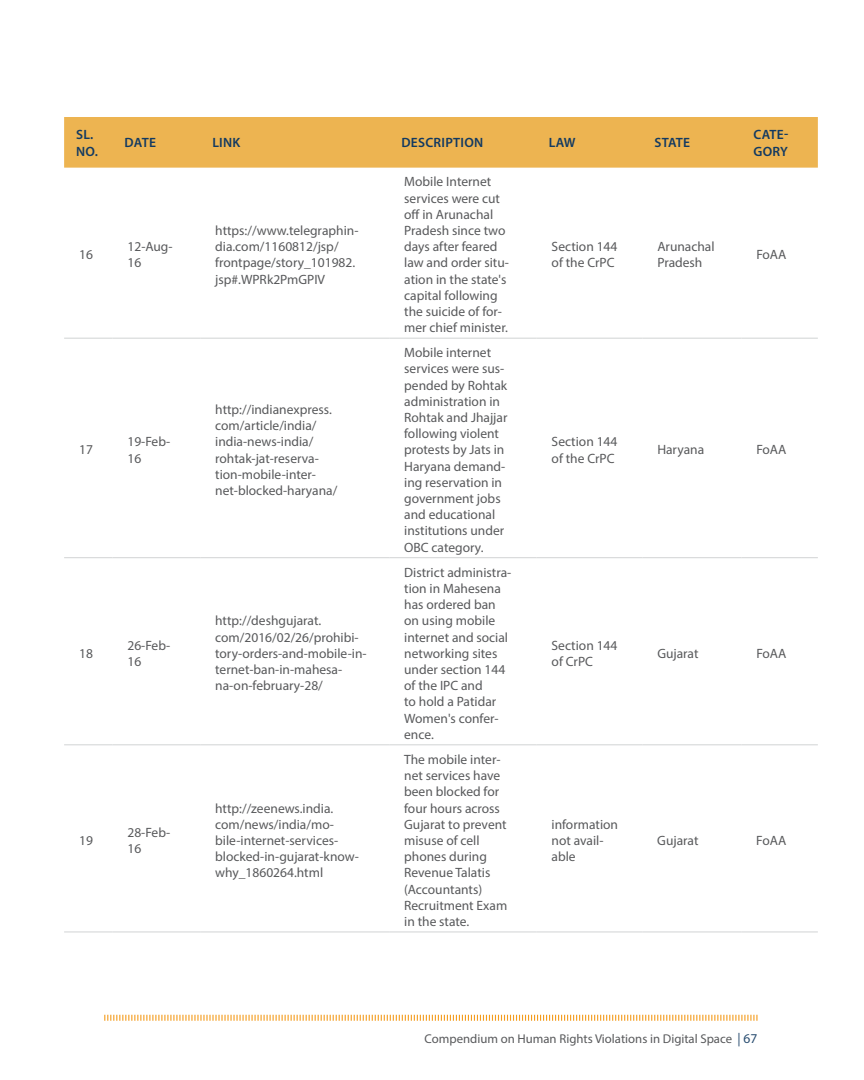
<style>
.page{position:relative;width:864px;height:1080px;background:#fff}
.page>*{position:absolute;margin:0;border:0;box-sizing:border-box;transform-origin:0 0}
.t1{font:13.5px/16.2px "Myriad Pro";color:#58595b}
.t2{font:600 13.5px/16.5px "Myriad Pro";letter-spacing:.02em;color:#133a61}
.t3{font:12.75px "Myriad Pro";color:#58595b}
.s1{font-size:13.5px;color:#2a4e71}
</style>
<div class="page">
<svg style="left:104px;top:1014px;width:654px;height:7px"></svg>
<div style="left:64px;top:117px;width:754px;height:51px;background:#edb451"></div>
<hr style="left:64px;top:338px;width:48px;height:1px;background:#d1d3d4">
<hr style="left:112px;top:338px;width:88px;height:1px;background:#d1d3d4">
<hr style="left:200px;top:338px;width:189px;height:1px;background:#d1d3d4">
<hr style="left:389px;top:338px;width:148px;height:1px;background:#d1d3d4">
<hr style="left:537px;top:338px;width:105px;height:1px;background:#d1d3d4">
<hr style="left:642px;top:338px;width:99px;height:1px;background:#d1d3d4">
<hr style="left:741px;top:338px;width:77px;height:1px;background:#d1d3d4">
<hr style="left:64px;top:557px;width:48px;height:1px;background:#d1d3d4">
<hr style="left:112px;top:557px;width:88px;height:1px;background:#d1d3d4">
<hr style="left:200px;top:557px;width:189px;height:1px;background:#d1d3d4">
<hr style="left:389px;top:557px;width:148px;height:1px;background:#d1d3d4">
<hr style="left:537px;top:557px;width:105px;height:1px;background:#d1d3d4">
<hr style="left:642px;top:557px;width:99px;height:1px;background:#d1d3d4">
<hr style="left:741px;top:557px;width:77px;height:1px;background:#d1d3d4">
<hr style="left:64px;top:744px;width:48px;height:1px;background:#d1d3d4">
<hr style="left:112px;top:744px;width:88px;height:1px;background:#d1d3d4">
<hr style="left:200px;top:744px;width:189px;height:1px;background:#d1d3d4">
<hr style="left:389px;top:744px;width:148px;height:1px;background:#d1d3d4">
<hr style="left:537px;top:744px;width:105px;height:1px;background:#d1d3d4">
<hr style="left:642px;top:744px;width:99px;height:1px;background:#d1d3d4">
<hr style="left:741px;top:744px;width:77px;height:1px;background:#d1d3d4">
<hr style="left:64px;top:932px;width:48px;height:1px;background:#d1d3d4">
<hr style="left:112px;top:932px;width:88px;height:1px;background:#d1d3d4">
<hr style="left:200px;top:932px;width:189px;height:1px;background:#d1d3d4">
<hr style="left:389px;top:932px;width:148px;height:1px;background:#d1d3d4">
<hr style="left:537px;top:932px;width:105px;height:1px;background:#d1d3d4">
<hr style="left:642px;top:932px;width:99px;height:1px;background:#d1d3d4">
<hr style="left:741px;top:932px;width:77px;height:1px;background:#d1d3d4">
<p class="t2" style="left:76px;top:126px;width:23px">SL.<br>NO.</p>
<p class="t2" style="left:125px;top:134px;width:33px">DATE</p>
<p class="t2" style="left:212px;top:134px;width:30px">LINK</p>
<p class="t2" style="left:401px;top:134px;width:81px">DESCRIPTION</p>
<p class="t2" style="left:549px;top:134px;width:28px">LAW</p>
<p class="t2" style="left:655px;top:134px;width:37px">STATE</p>
<p class="t2" style="left:754px;top:126px;width:36px">CATE-<br>GORY</p>
<p class="t1" style="left:79px;top:246px;width:15px">16</p>
<p class="t1" style="left:127px;top:238px;width:47px">12-Aug-<br>16</p>
<p class="t1" style="left:215px;top:222px;width:145px">https://www.telegraphin&shy;dia.com/1160812/jsp/ frontpage/story_101982. jsp#.WPRk2PmGPIV</p>
<p class="t1" style="left:404px;top:174px;width:106px">Mobile I nternet services were cut off in Arunachal<br>Pradesh since two days after feared law and order situ&shy;ation in the state's capital following the suicide of for&shy;mer chief minister.</p>
<p class="t1" style="left:552px;top:238px;width:67px">Section 144 of the CrPC</p>
<p class="t1" style="left:657px;top:238px;width:59px">Arunachal<br>Pradesh</p>
<p class="t1" style="left:756px;top:246px;width:23px">FoAA</p>
<p class="t1" style="left:79px;top:442px;width:15px">17</p>
<p class="t1" style="left:127px;top:434px;width:44px">19-Feb-<br>16</p>
<p class="t1" style="left:215px;top:401px;width:124px">http://indianexpress. com/article/india/ india-news-india/ rohtak-jat-reserva&shy;tion-mobile-inter&shy;net-blocked-haryana/</p>
<p class="t1" style="left:404px;top:344px;width:105px">Mobile internet services were sus&shy;pended by Rohtak administration in<br>Rohtak and Jhajjar following violent protests by Jats in<br>Haryana demand&shy;ing reservation in government jobs and educational institutions under<br>OBC category.</p>
<p class="t1" style="left:552px;top:434px;width:67px">Section 144 of the CrPC</p>
<p class="t1" style="left:657px;top:442px;width:48px">Haryana</p>
<p class="t1" style="left:756px;top:442px;width:23px">FoAA</p>
<p class="t1" style="left:79px;top:645px;width:15px">18</p>
<p class="t1" style="left:127px;top:637px;width:44px">26-Feb-<br>16</p>
<p class="t1" style="left:215px;top:613px;width:153px">http://deshgujarat. com/2016/02/26/prohibi&shy;tory-orders-and-mobile-in&shy;ternet-ban-in-mahesa&shy;na-on-february-28/</p>
<p class="t1" style="left:404px;top:564px;width:109px">District administra&shy;tion in Mahesena has ordered ban on using mobile internet and social networking sites under section 144 of the IPC and<br>to hold a Patidar<br>Women's confer&shy;ence.</p>
<p class="t1" style="left:552px;top:637px;width:67px">Section 144 of CrPC</p>
<p class="t1" style="left:657px;top:645px;width:43px">Gujarat</p>
<p class="t1" style="left:756px;top:645px;width:23px">FoAA</p>
<p class="t1" style="left:79px;top:832px;width:15px">19</p>
<p class="t1" style="left:127px;top:824px;width:44px">28-Feb-<br>16</p>
<p class="t1" style="left:215px;top:800px;width:145px">http://zeenews.india. com/news/india/mo&shy;bile-internet-services&shy;blocked-in-gujarat-know&shy;why_1860264.html</p>
<p class="t1" style="left:404px;top:751px;width:105px">The mobile inter&shy;net services have been blocked for four hours across<br>Gujarat to prevent misuse of cell phones during<br>Revenue Talatis (Accountants)<br>Recruitment Exam in the state.</p>
<p class="t1" style="left:552px;top:816px;width:68px">information not avail&shy;able</p>
<p class="t1" style="left:657px;top:832px;width:43px">Gujarat</p>
<p class="t1" style="left:756px;top:832px;width:23px">FoAA</p>
<p class="t3" style="left:425px;top:1031px;width:334px">Compendium on Human Rights Violations in Digital Space <span class="s1">| 67</span></p>
</div>
